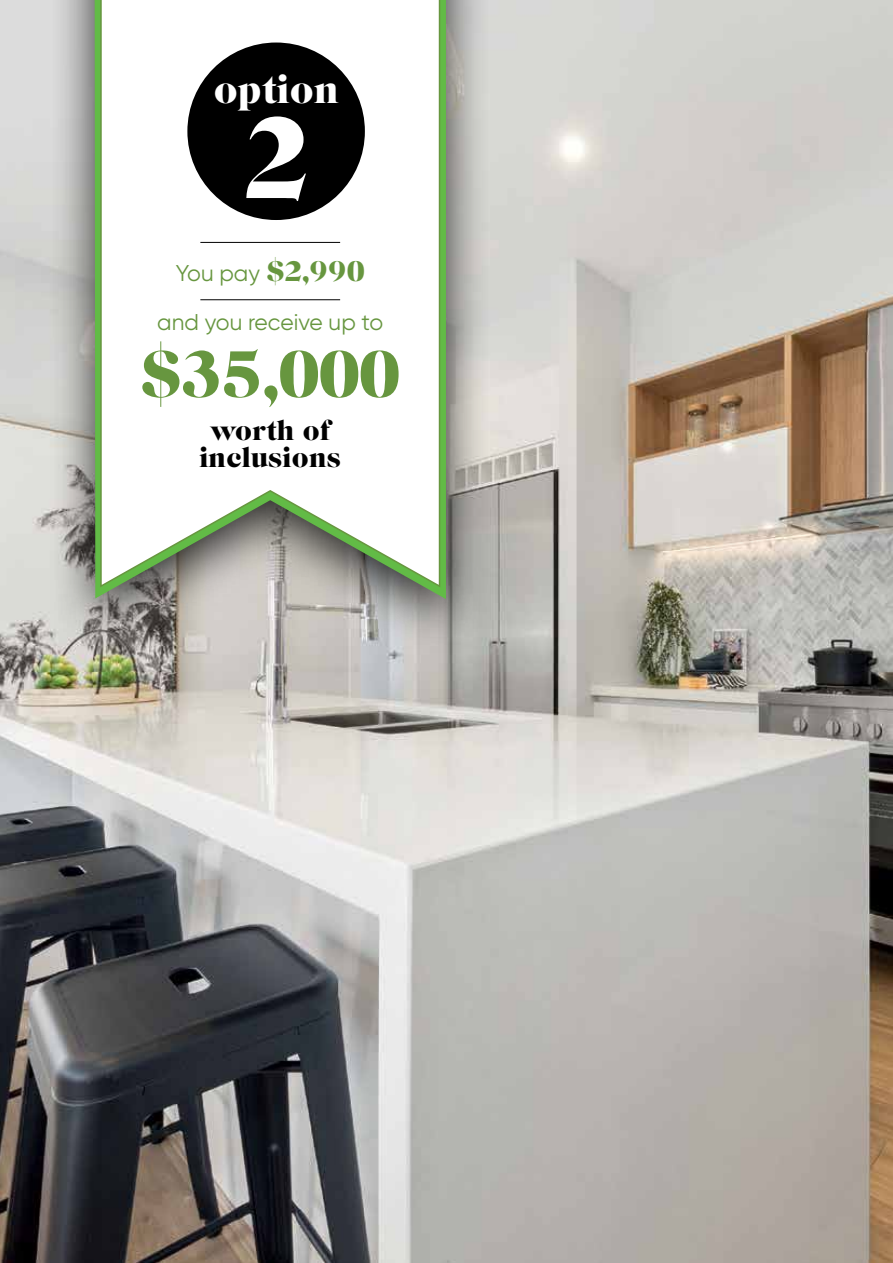
<style>
.page{position:relative;width:893px;height:1263px;background:#fff}
.page>*{position:absolute;margin:0;border:0;box-sizing:border-box;transform-origin:0 0}
.t1{font:68.25px "Caslon Graphique EF";color:#67963f}
.t2{font:38.4px "Caslon Graphique EF";color:#fff}
.t3{font:27.3px/27.3px "Caslon Graphique EF";color:#000;text-align:center}
.t4{font:24px "Caslon Graphique EF";color:#fff}
.t5{font:22.8px/48.8px "Gilroy";color:#67963f;text-align:center}
.s1{font-family:"Caslon Graphique EF";font-size:29.55px}
</style>
<div class="page">
<img style="left:0;top:0;width:893px;height:1263px">
<div style="left:48px;top:0;width:444px;height:654px;background:#000;opacity:.8"></div>
<svg style="left:94px;top:0;width:353px;height:600px"></svg>
<hr style="left:200px;top:242px;width:140px;height:1px;background:#000">
<hr style="left:200px;top:299px;width:140px;height:1px;background:#000">
<div style="left:187px;top:43px;width:178px;height:177px;background:#000;border-radius:50%"></div>
<svg style="left:246px;top:116px;width:60px;height:85px"></svg>
<h2 class="t2" style="left:213px;top:68px;width:127px">option</h2>
<p class="t4" style="left:231px;top:83px;width:80px">option</p>
<p class="t5" style="left:157px;top:249px;width:227px">You pay <span class="s1">$2,990 </span>and you receive up to</p>
<h1 class="t1" style="left:141px;top:335px;width:260px">$35,000</h1>
<p class="t3" style="left:200px;top:417px;width:143px">worth of inclusions</p>
</div>
